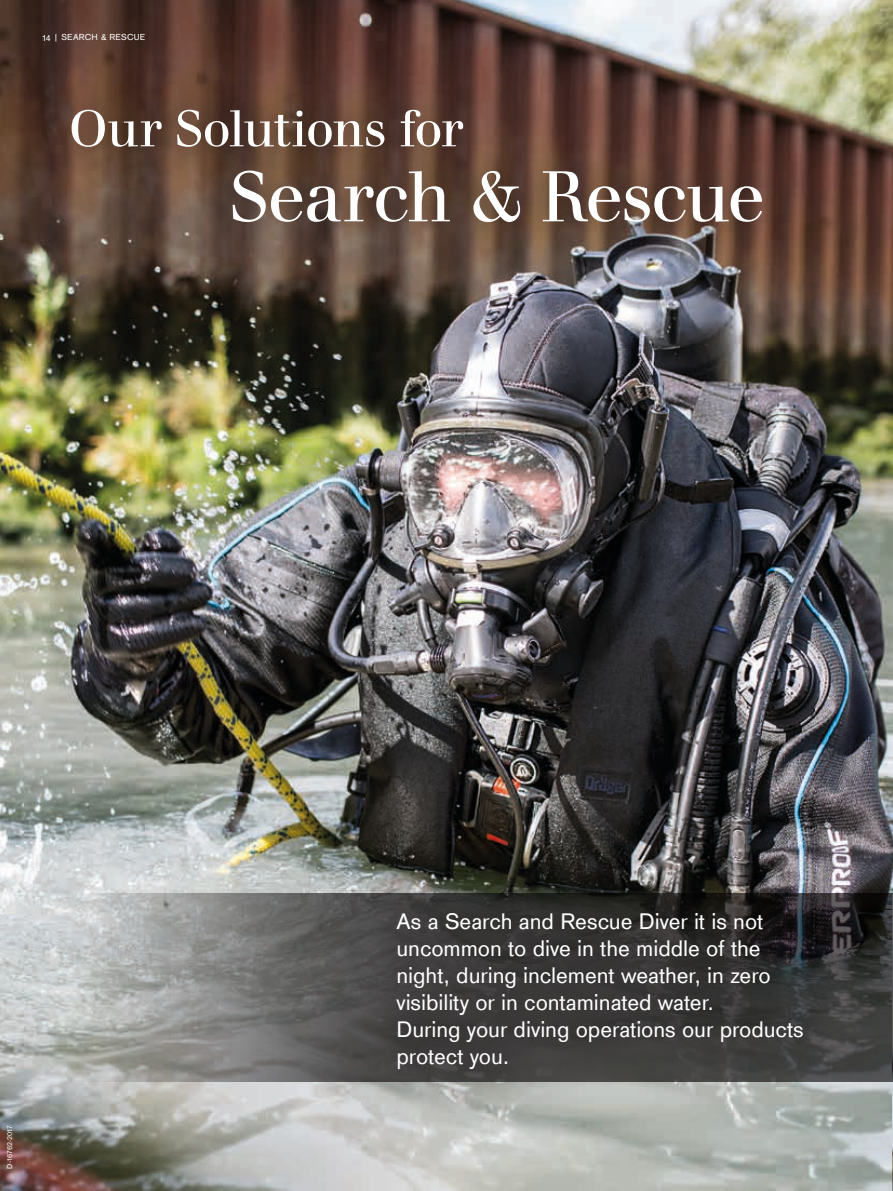
<style>
.page{position:relative;width:893px;height:1191px;background:#fff}
.page>*{position:absolute;margin:0;border:0;box-sizing:border-box;transform-origin:0 0}
.t1{font:75px "Draeger Walbaum";letter-spacing:-.01em;color:#fff}
.t2{font:54px "Draeger Walbaum";letter-spacing:-.025em;color:#fff}
.t3{font:23.25px/27px "Draeger Sans";letter-spacing:-.005em;color:#fff}
.t4{font:9px "Draeger Sans";letter-spacing:.025em;color:#fff}
.t5{font:7.5px "Draeger Sans";letter-spacing:.005em;color:#fff}
</style>
<div class="page">
<img style="left:0;top:0;width:893px;height:1191px">
<div style="left:40px;top:79px;width:753px;height:175px;background:#231f20;opacity:.75"></div>
<img style="left:892px;top:894px;width:1px;height:297px">
<svg style="left:72px;top:893px;width:821px;height:188px;background:#7f7f7e"></svg>
<div style="left:349px;top:865px;width:500px;height:250px;background:#231f20;opacity:.4"></div>
<p class="t4" style="left:43px;top:31px;width:104px">14 | SEARCH &amp; RESCUE</p>
<h2 class="t2" style="left:69px;top:99px;width:395px">Our Solutions for</h2>
<h1 class="t1" style="left:230px;top:156px;width:536px">Search &amp; Rescue</h1>
<p class="t5" style="left:4px;top:1168px;width:45px;rotate:-90deg">D-16762-2017</p>
<p class="t3" style="left:396px;top:906px;width:409px">As a Search and Rescue Diver it is not uncommon to dive in the middle of the night, during inclement weather, in zero visibility or in contaminated water.<br>During your diving operations our products protect you.</p>
</div>
